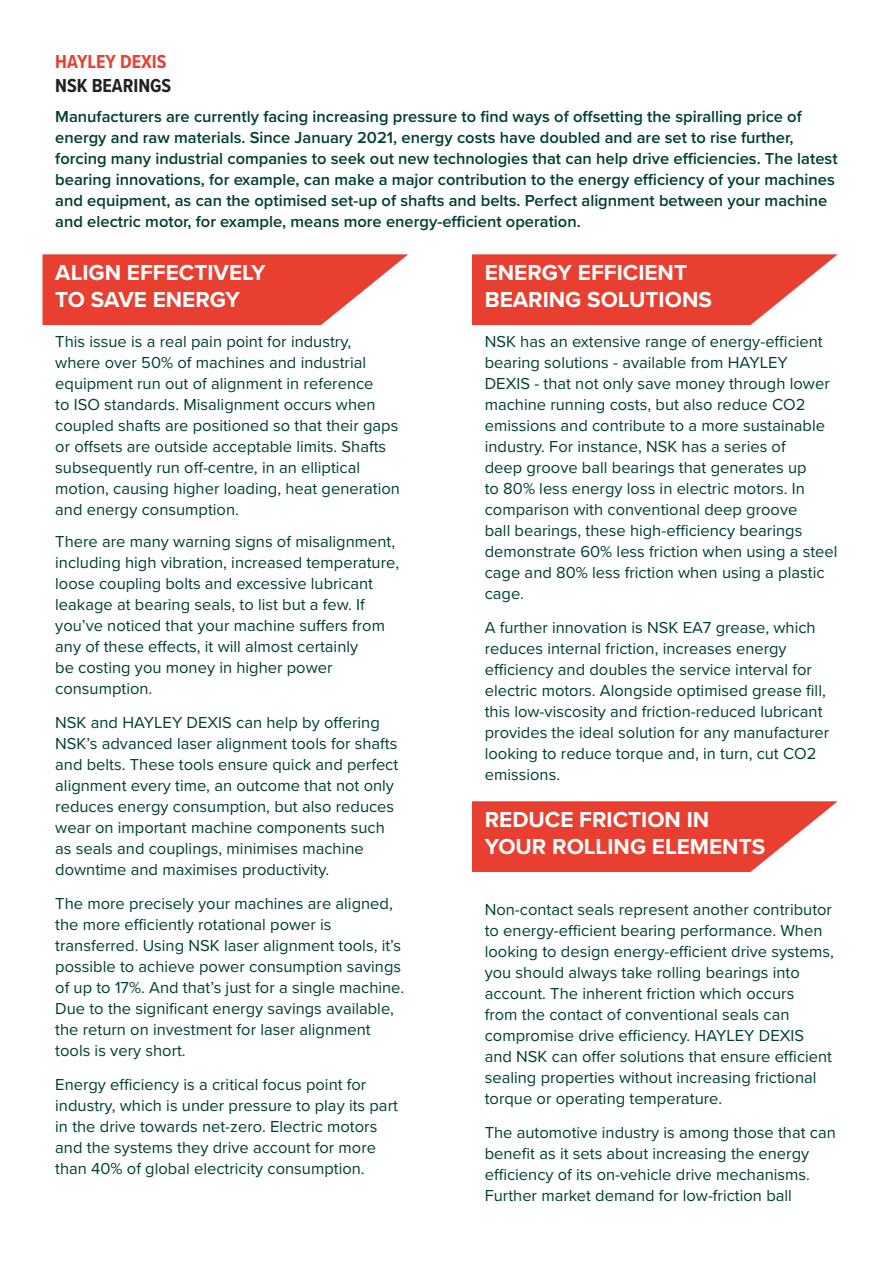
<style>
.page{position:relative;width:893px;height:1263px;background:#fff}
.page>*{position:absolute;margin:0;border:0;box-sizing:border-box;transform-origin:0 0}
.t1{font:700 22.5px/27px "Proxima Nova";color:#fff}
.t2{font:700 19.5px "Proxima Nova Cond";color:#e93f30}
.t3{font:700 19.5px "Proxima Nova Cond";color:#231f20}
.t4{font:16.5px/21px "Proxima Nova";color:#003f30}
.t5{font:600 16.5px/21px "Proxima Nova";color:#003f30}
</style>
<div class="page">
<svg style="left:43px;top:254px;width:365px;height:71px;background:#eb5649"></svg>
<svg style="left:472px;top:254px;width:366px;height:71px;background:#eb5548"></svg>
<svg style="left:472px;top:801px;width:366px;height:71px;background:#eb5548"></svg>
<p class="t2" style="left:55px;top:47px;width:113px">HAYLEY DEXIS</p>
<p class="t3" style="left:55px;top:71px;width:118px">NSK BEARINGS</p>
<p class="t5" style="left:55px;top:105px;width:784px">Manufacturers are currently facing increasing pressure to find ways of offsetting the spiralling price of energy and raw materials. Since January 2021, energy costs have doubled and are set to rise further, forcing many industrial companies to seek out new technologies that can help drive efficiencies. The latest bearing innovations, for example, can make a major contribution to the energy efficiency of your machines and equipment, as can the optimised set-up of shafts and belts. Perfect alignment between your machine and electric motor, for example, means more energy-efficient operation.</p>
<p class="t1" style="left:55px;top:258px;width:212px">ALIGN EFFECTIVELY</p>
<p class="t1" style="left:55px;top:285px;width:186px">TO SAVE ENERGY</p>
<p class="t4" style="left:55px;top:330px;width:346px">This issue is a real pain point for industry, where over 50% of machines and industrial equipment run out of alignment in reference<br>to ISO standards. Misalignment occurs when coupled shafts are positioned so that their gaps or offsets are outside acceptable limits. Shafts subsequently run off-centre, in an elliptical motion, causing higher loading, heat generation and energy consumption.</p>
<p class="t4" style="left:55px;top:530px;width:345px">There are many warning signs of misalignment, including high vibration, increased temperature, loose coupling bolts and excessive lubricant leakage at bearing seals, to list but a few. If you’ve noticed that your machine suffers from any of these effects, it will almost certainly<br>be costing you money in higher power consumption.</p>
<p class="t4" style="left:55px;top:711px;width:345px">NSK and HAYLEY DEXIS can help by offering NSK’s advanced laser alignment tools for shafts and belts. These tools ensure quick and perfect alignment every time, an outcome that not only reduces energy consumption, but also reduces wear on important machine components such as seals and couplings, minimises machine downtime and maximises productivity.</p>
<p class="t4" style="left:55px;top:892px;width:350px">The more precisely your machines are aligned, the more efficiently rotational power is transferred. Using NSK laser alignment tools, it’s possible to achieve power consumption savings of up to 17%. And that’s just for a single machine.<br>Due to the significant energy savings available, the return on investment for laser alignment tools is very short.</p>
<p class="t4" style="left:55px;top:1073px;width:344px">Energy efficiency is a critical focus point for industry, which is under pressure to play its part in the drive towards net-zero. Electric motors and the systems they drive account for more than 40% of global electricity consumption.</p>
<p class="t1" style="left:485px;top:258px;width:229px">ENERGY EFFICIENT<br>BEARING SOLUTIONS</p>
<p class="t4" style="left:485px;top:330px;width:354px">NSK has an extensive range of energy-efficient bearing solutions - available from HAYLEY<br>DEXIS - that not only save money through lower machine running costs, but also reduce CO2 emissions and contribute to a more sustainable industry. For instance, NSK has a series of<br>deep groove ball bearings that generates up<br>to 80% less energy loss in electric motors. In comparison with conventional deep groove<br>ball bearings, these high-efficiency bearings demonstrate 60% less friction when using a steel cage and 80% less friction when using a plastic cage.</p>
<p class="t4" style="left:485px;top:616px;width:346px">A further innovation is NSK EA7 grease, which reduces internal friction, increases energy efficiency and doubles the service interval for electric motors. Alongside optimised grease fill, this low-viscosity and friction-reduced lubricant provides the ideal solution for any manufacturer looking to reduce torque and, in turn, cut CO2 emissions.</p>
<p class="t1" style="left:485px;top:805px;width:282px">REDUCE FRICTION IN<br>YOUR ROLLING ELEMENTS</p>
<p class="t4" style="left:485px;top:898px;width:351px">Non-contact seals represent another contributor to energy-efficient bearing performance. When looking to design energy-efficient drive systems, you should always take rolling bearings into account. The inherent friction which occurs<br>from the contact of conventional seals can compromise drive efficiency. HAYLEY DEXIS and NSK can offer solutions that ensure efficient sealing properties without increasing frictional torque or operating temperature.</p>
<p class="t4" style="left:485px;top:1121px;width:353px">The automotive industry is among those that can benefit as it sets about increasing the energy efficiency of its on-vehicle drive mechanisms.<br>Further market demand for low-friction ball</p>
</div>
